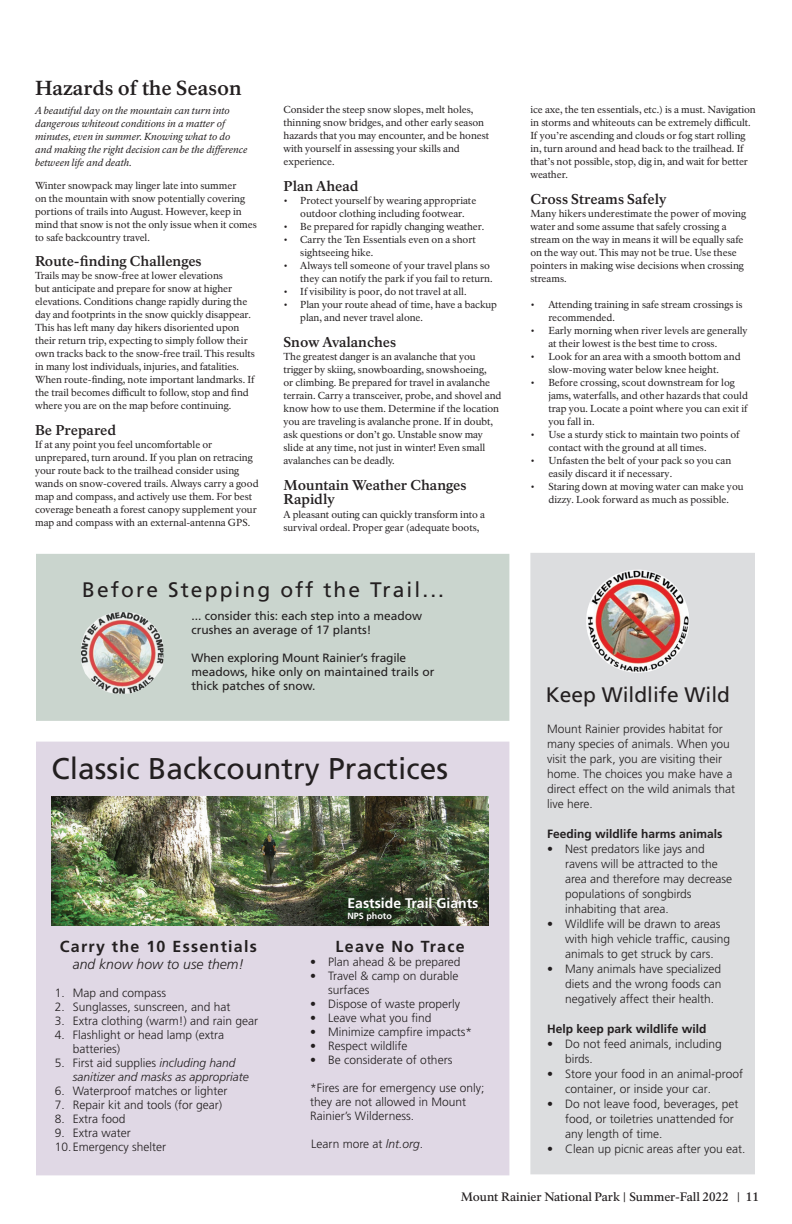
<style>
.page{position:relative;width:792px;height:1224px;background:#fff}
.page>*{position:absolute;margin:0;border:0;box-sizing:border-box;transform-origin:0 0}
.t1{font:30px "Frutiger LT Std";color:#231f20}
.t2{font:21px "Frutiger LT Std";letter-spacing:.1em;color:#231f20}
.t3{font:21px "Frutiger LT Std";color:#231f20}
.t4{font:700 20px "NPS Rawlinson OT";letter-spacing:-.005em;color:#231f20}
.t5{font:700 16px "Frutiger LT Std";letter-spacing:.08em;color:#231f20}
.t6{font:700 14px/14px "NPS Rawlinson OT";color:#231f20}
.t7{font:italic 300 14px "Frutiger LT Std";color:#231f20}
.t8{font:700 14px "Frutiger LT Std";color:#fff}
.t9{font:300 12px/15px "Frutiger LT Std";color:#231f20}
.t10{font:12px/14px "Frutiger LT Std";color:#231f20}
.t11{font:italic 300 12px/14px "Frutiger LT Std";color:#231f20}
.t12{font:700 12px "Frutiger LT Std";color:#231f20}
.t13{font:500 12px "NPS Rawlinson OT";color:#231f20}
.t14{font:10px/13px "NPS Rawlinson OT";color:#231f20}
.t15{font:italic 10px/13px "NPS Rawlinson OT";color:#231f20}
.t16{font:700 9px "Frutiger LT Std";color:#fff}
.s1{font-style:normal}
.s2{font-style:italic}
.s3{font-weight:700}
</style>
<div class="page">
<div style="left:530px;top:553px;width:225px;height:621px;background:#dcdddf"></div>
<div style="left:36px;top:742px;width:473px;height:433px;background:#e0d8e5"></div>
<div style="left:36px;top:554px;width:473px;height:167px;background:#cad5ce"></div>
<div style="left:339px;top:888px;width:148px;height:42px;background:#231f20;opacity:.95"></div>
<img style="left:51px;top:796px;width:437px;height:130px">
<img style="left:586px;top:570px;width:103px;height:103px;border-radius:52px">
<img style="left:81px;top:612px;width:82px;height:82px">
<h3 class="t4" style="left:35px;top:76px;width:208px">Hazards of the Season</h3>
<p class="t15" style="left:35px;top:104px;width:214px">A beautiful day on the mountain can turn into dangerous whiteout conditions in a matter of minutes, even in summer. Knowing what to do and making the right decision can be the diference between life and death.</p>
<p class="t14" style="left:35px;top:179px;width:223px">Winter snowpack may linger late into summer<br>on the mountain with snow potentially covering portions of trails into August. However, keep in mind that snow is not the only issue when it comes to safe backcountry travel.</p>
<h3 class="t6" style="left:35px;top:254px;width:168px">Route-fnding Challenges</h3>
<p class="t14" style="left:35px;top:269px;width:221px">Trails may be snow-free at lower elevations<br>but anticipate and prepare for snow at higher elevations. Conditions change rapidly during the day and footprints in the snow quickly disappear.<br>This has left many day hikers disoriented upon their return trip, expecting to simply follow their own tracks back to the snow-free trail. This results in many lost individuals, injuries, and fatalities.<br>When route-fnding, note important landmarks. If the trail becomes difcult to follow, stop and fnd where you are on the map before continuing.</p>
<h3 class="t6" style="left:35px;top:423px;width:83px">Be Prepared</h3>
<p class="t14" style="left:35px;top:438px;width:225px">If at any point you feel uncomfortable or unprepared, turn around. If you plan on retracing your route back to the trailhead consider using wands on snow-covered trails. Always carry a good map and compass, and actively use them. For best coverage beneath a forest canopy supplement your map and compass with an external-antenna GPS.</p>
<p class="t14" style="left:283px;top:103px;width:207px">Consider the steep snow slopes, melt holes, thinning snow bridges, and other early season hazards that you may encounter, and be honest with yourself in assessing your skills and experience.</p>
<h3 class="t6" style="left:283px;top:179px;width:77px">Plan Ahead</h3>
<p class="t14" style="left:283px;top:194px;width:194px;text-align:center">• Protect yourself by wearing appropriate outdoor clothing including footwear.</p>
<p class="t14" style="left:283px;top:220px;width:202px">• Be prepared for rapidly changing weather.</p>
<p class="t14" style="left:300px;top:233px;width:177px;text-indent:-17px">• Carry the Ten Essentials even on a short sightseeing hike.</p>
<p class="t14" style="left:283px;top:259px;width:211px;text-align:right">• Always tell someone of your travel plans so they can notify the park if you fail to return.</p>
<p class="t14" style="left:283px;top:285px;width:185px">• If visibility is poor, do not travel at all.</p>
<p class="t14" style="left:300px;top:298px;width:198px;text-indent:-17px">• Plan your route ahead of time, have a backup plan, and never travel alone.</p>
<h3 class="t6" style="left:283px;top:335px;width:114px">Snow Avalanches</h3>
<p class="t14" style="left:283px;top:350px;width:220px">The greatest danger is an avalanche that you trigger by skiing, snowboarding, snowshoeing,<br>or climbing. Be prepared for travel in avalanche terrain. Carry a transceiver, probe, and shovel and know how to use them. Determine if the location you are traveling is avalanche prone. If in doubt, ask questions or don’t go. Unstable snow may slide at any time, not just in winter! Even small avalanches can be deadly.</p>
<h3 class="t6" style="left:283px;top:478px;width:185px">Mountain Weather Changes<br>Rapidly</h3>
<p class="t14" style="left:283px;top:508px;width:203px">A pleasant outing can quickly transform into a survival ordeal. Proper gear (adequate boots,</p>
<h2 class="t2" style="left:82px;top:578px;width:363px">Before Stepping off the Trail...</h2>
<p class="t10" style="left:192px;top:609px;width:232px">... consider this: each step into a meadow crushes an average of 17 plants!</p>
<p class="t10" style="left:192px;top:651px;width:244px">When exploring Mount Rainier’s fragile meadows, hike only on maintained trails or thick patches of snow.</p>
<h1 class="t1" style="left:51px;top:751px;width:398px">Classic Backcountry Practices</h1>
<p class="t14" style="left:530px;top:103px;width:227px">ice axe, the ten essentials, etc.) is a must. Navigation in storms and whiteouts can be extremely difcult.<br>If you’re ascending and clouds or fog start rolling in, turn around and head back to the trailhead. If that’s not possible, stop, dig in, and wait for better weather.</p>
<h3 class="t6" style="left:530px;top:192px;width:138px">Cross Streams Safely</h3>
<p class="t14" style="left:530px;top:207px;width:217px">Many hikers underestimate the power of moving water and some assume that safely crossing a stream on the way in means it will be equally safe on the way out. This may not be true. Use these pointers in making wise decisions when crossing streams.</p>
<p class="t14" style="left:548px;top:298px;width:196px;text-indent:-18px">• Attending training in safe stream crossings is recommended.</p>
<p class="t14" style="left:548px;top:324px;width:201px;text-indent:-18px">• Early morning when river levels are generally at their lowest is the best time to cross.</p>
<p class="t14" style="left:530px;top:350px;width:212px;text-align:center">• Look for an area with a smooth bottom and slow-moving water below knee height.</p>
<p class="t14" style="left:548px;top:376px;width:201px;text-indent:-18px">• Before crossing, scout downstream for log jams, waterfalls, and other hazards that could trap you. Locate a point where you can exit if you fall in.</p>
<p class="t14" style="left:548px;top:428px;width:193px;text-indent:-18px">• Use a sturdy stick to maintain two points of contact with the ground at all times.</p>
<p class="t14" style="left:548px;top:454px;width:184px;text-indent:-18px">• Unfasten the belt of your pack so you can easily discard it if necessary.</p>
<p class="t14" style="left:530px;top:480px;width:215px;text-align:center">• Staring down at moving water can make you dizzy. Look forward as much as possible.</p>
<h2 class="t3" style="left:546px;top:682px;width:186px">Keep Wildlife Wild</h2>
<p class="t9" style="left:547px;top:721px;width:190px">Mount Rainier provides habitat for many species of animals. When you visit the park, you are visiting their home. The choices you make have a direct effect on the wild animals that live here.</p>
<p class="t12" style="left:547px;top:826px;width:177px">Feeding wildlife harms animals</p>
<h3 class="t5" style="left:60px;top:937px;width:199px">Carry the 10 Essentials</h3>
<h3 class="t7" style="left:73px;top:956px;width:173px">and know how to use them!</h3>
<p class="t9" style="left:55px;top:986px;width:113px">1. Map and compass</p>
<p class="t9" style="left:55px;top:1000px;width:177px">2. Sunglasses, sunscreen, and hat</p>
<p class="t9" style="left:55px;top:1014px;width:205px">3. Extra clothing (warm!) and rain gear</p>
<p class="t9" style="left:73px;top:1028px;width:153px;line-height:14px;text-indent:-18px">4. Flashlight or head lamp (extra batteries)</p>
<p class="t11" style="left:73px;top:1056px;width:178px;text-indent:-18px"><span class="s1">5. First aid supplies</span> including hand sanitizer and masks as appropriate</p>
<p class="t9" style="left:55px;top:1084px;width:174px">6. Waterproof matches or lighter</p>
<p class="t9" style="left:55px;top:1098px;width:169px">7. Repair kit and tools (for gear)</p>
<p class="t9" style="left:55px;top:1112px;width:72px">8. Extra food</p>
<p class="t9" style="left:55px;top:1126px;width:113px;line-height:14px">9. Extra water<br>10.Emergency shelter</p>
<p class="t9" style="left:565px;top:841px;width:169px;text-indent:-18px">• Nest predators like jays and ravens will be attracted to the area and therefore may decrease populations of songbirds inhabiting that area.</p>
<p class="t9" style="left:565px;top:916px;width:167px;text-indent:-18px">• Wildlife will be drawn to areas with high vehicle traffc, causing animals to get struck by cars.</p>
<p class="t9" style="left:565px;top:961px;width:158px;text-align:justify;text-indent:-18px">• Many animals have specialized diets and the wrong foods can negatively affect their health.</p>
<h3 class="t8" style="left:347px;top:895px;width:132px">Eastside Trail Giants</h3>
<p class="t16" style="left:347px;top:911px;width:46px">NPS photo</p>
<h3 class="t5" style="left:336px;top:937px;width:130px">Leave No Trace</h3>
<p class="t9" style="left:310px;top:955px;width:152px">• Plan ahead &amp; be prepared</p>
<p class="t9" style="left:328px;top:969px;width:132px;line-height:14px;text-indent:-18px">• Travel &amp; camp on durable surfaces</p>
<p class="t9" style="left:310px;top:997px;width:151px">• Dispose of waste properly</p>
<p class="t9" style="left:310px;top:1011px;width:123px">• Leave what you fnd</p>
<p class="t9" style="left:310px;top:1025px;width:163px">• Minimize campfre impacts*</p>
<p class="t9" style="left:310px;top:1039px;width:99px">• Respect wildlife</p>
<p class="t9" style="left:310px;top:1053px;width:144px">• Be considerate of others</p>
<p class="t9" style="left:310px;top:1081px;width:176px;line-height:14px">*Fires are for emergency use only; they are not allowed in Mount<br>Rainier’s Wilderness.</p>
<p class="t9" style="left:311px;top:1137px;width:114px">Learn more at <span class="s2">lnt.org</span>.</p>
<p class="t12" style="left:547px;top:1021px;width:161px">Help keep park wildlife wild</p>
<p class="t9" style="left:565px;top:1036px;width:158px;text-indent:-18px">• Do not feed animals, including birds.</p>
<p class="t9" style="left:565px;top:1066px;width:180px;text-indent:-18px">• Store your food in an animal-proof container, or inside your car.</p>
<p class="t9" style="left:565px;top:1096px;width:175px;text-indent:-18px">• Do not leave food, beverages, pet food, or toiletries unattended for any length of time.</p>
<p class="t9" style="left:547px;top:1141px;width:200px">• Clean up picnic areas after you eat.</p>
<p class="t13" style="left:461px;top:1189px;width:300px">Mount Rainier National Park | Summer-Fall 2022 | <span class="s3">11</span></p>
</div>
